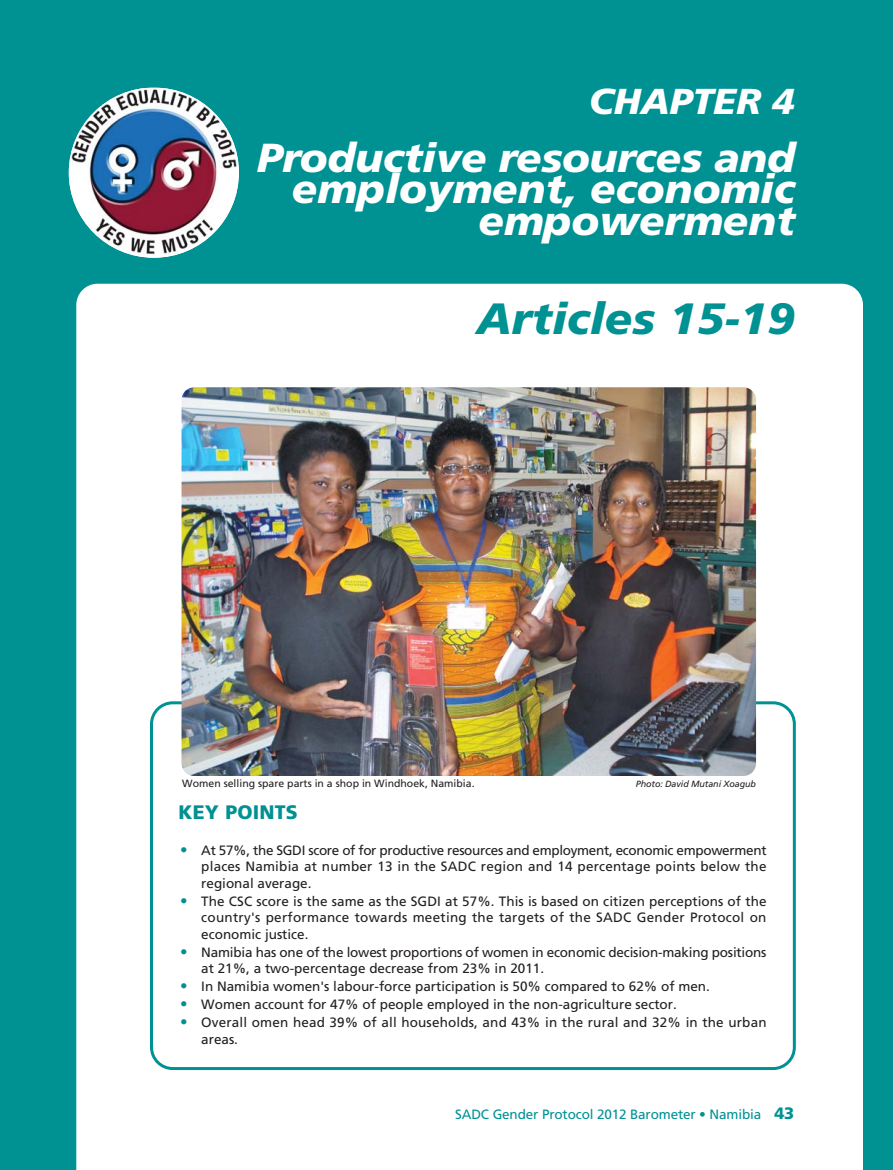
<style>
.page{position:relative;width:893px;height:1170px;background:#fff}
.page>*{position:absolute;margin:0;border:0;box-sizing:border-box;transform-origin:0 0}
.t1{font:italic 900 43.8px "Frutiger LT Std";color:#009193;scale:1.04 1}
.t2{font:italic 900 40.5px/31.5px "Frutiger LT Std";color:#fff;text-align:right;scale:1.04 1}
.t3{font:italic 900 36px "Frutiger LT Std";color:#fff;scale:1.04 1}
.t4{font:900 19.5px "Frutiger LT Std";letter-spacing:.01em;color:#009193}
.t5{font:13.5px/16.5px "Frutiger LT Std";color:#231f20;text-align:justify}
.t6{font:13.5px "Frutiger LT Std";letter-spacing:-.01em;color:#009193}
.t7{font:10.5px "Frutiger LT Std";color:#231f20}
.t8{font:italic 9px "Frutiger LT Std";letter-spacing:-.01em;color:#231f20}
.s1{font-weight:900;font-size:15px;color:#009193}
.s2{font-weight:900;font-size:16.5px}
</style>
<div class="page">
<div style="left:0;top:0;width:893px;height:1169px;background:#009193"></div>
<div style="left:76px;top:284px;width:787px;height:885px;background:#fff"></div>
<img style="left:69px;top:88px;width:170px;height:169px;border-radius:50%">
<div style="left:150px;top:701px;width:646px;height:368px;border:3px solid #009193;border-radius:21px"></div>
<img style="left:181px;top:387px;width:575px;height:389px;border-radius:13px">
<h3 class="t3" style="left:589px;top:86px;width:200px">CHAPTER 4</h3>
<h2 class="t2" style="left:257px;top:144px;width:519px">Productive resources and employment, economic empowerment</h2>
<h1 class="t1" style="left:477px;top:299px;width:308px">Articles 15-19</h1>
<p class="t7" style="left:182px;top:779px;width:294px">Women selling spare parts in a shop in Windhoek, Namibia.</p>
<p class="t8" style="left:636px;top:780px;width:122px">Photo: David Mutani Xoagub</p>
<h3 class="t4" style="left:178px;top:804px;width:121px">KEY POINTS</h3>
<p class="t5" style="left:201px;top:842px;width:567px;text-indent:-21px"><span class="s1">•</span> At 57%, the SGDI score of for productive resources and employment, economic empowerment places Namibia at number 13 in the SADC region and 14 percentage points below the regional average.</p>
<p class="t5" style="left:201px;top:893px;width:567px;text-indent:-21px"><span class="s1">•</span> The CSC score is the same as the SGDI at 57%. This is based on citizen perceptions of the country's performance towards meeting the targets of the SADC Gender Protocol on economic justice.</p>
<p class="t5" style="left:201px;top:944px;width:567px;text-indent:-21px"><span class="s1">•</span> Namibia has one of the lowest proportions of women in economic decision-making positions at 21%, a two-percentage decrease from 23% in 2011.</p>
<p class="t5" style="left:180px;top:978px;width:531px"><span class="s1">•</span> In Namibia women's labour-force participation is 50% compared to 62% of men.</p>
<p class="t5" style="left:180px;top:996px;width:498px"><span class="s1">•</span> Women account for 47% of people employed in the non-agriculture sector.</p>
<p class="t5" style="left:201px;top:1014px;width:567px;text-indent:-21px"><span class="s1">•</span> Overall omen head 39% of all households, and 43% in the rural and 32% in the urban areas.</p>
<p class="t6" style="left:455px;top:1108px;width:341px">SADC Gender Protocol 2012 Barometer • Namibia <span class="s2">43</span></p>
</div>
